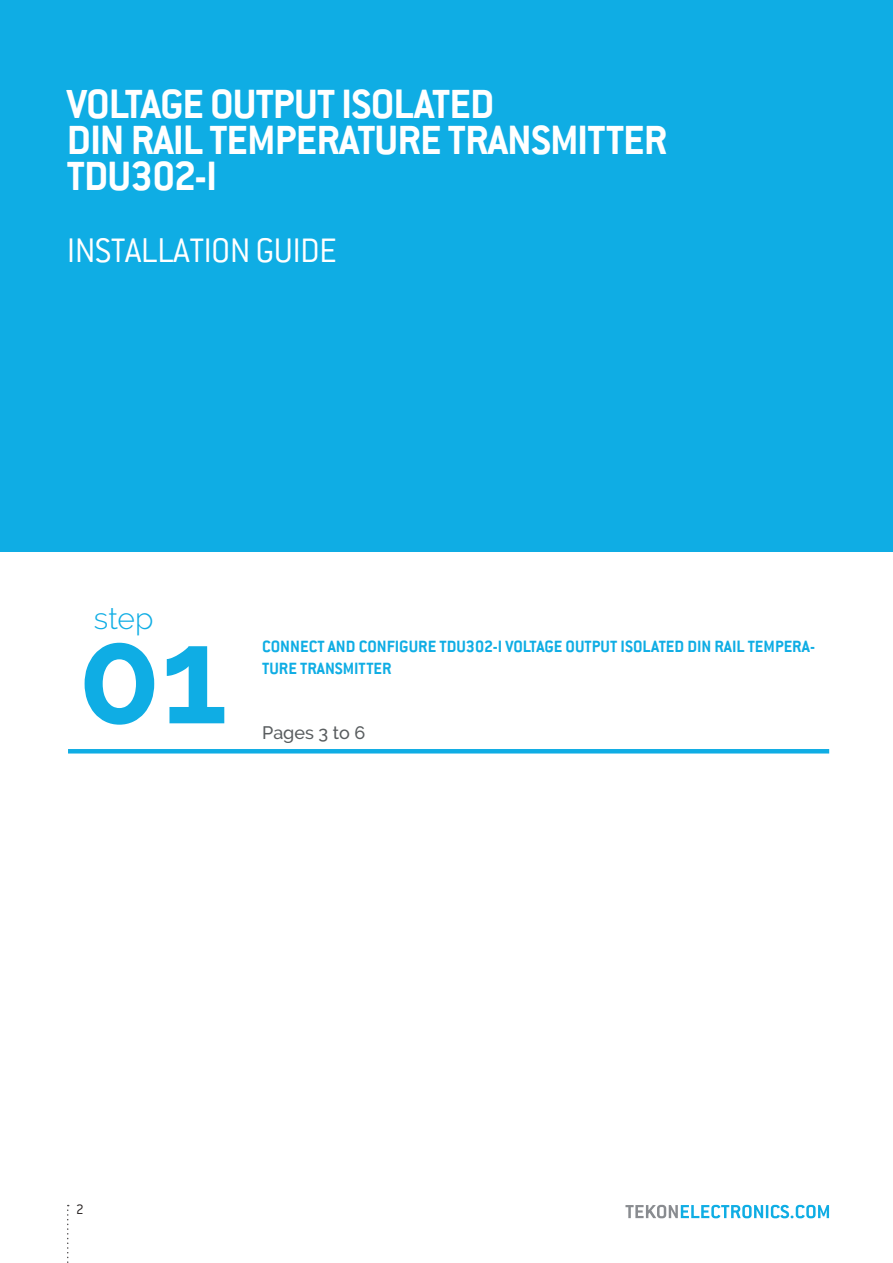
<style>
.page{position:relative;width:893px;height:1263px;background:#fff}
.page>*{position:absolute;margin:0;border:0;box-sizing:border-box;transform-origin:0 0}
.t1{font:700 135px "Raleway";color:#0fade4}
.t2{font:700 45px/36px "Conduit ITC";letter-spacing:-.02em;color:#fff}
.t3{font:300 37.5px "Conduit ITC";letter-spacing:-.02em;color:#fff}
.t4{font:300 30px "Raleway";color:#0fade4}
.t5{font:700 18px/21.6px "Conduit ITC";color:#0fade4}
.t6{font:500 18px "Raleway";color:#595d5f}
.t7{font:300 15px "Conduit ITC";color:#241f1f}
</style>
<div class="page">
<svg style="left:625px;top:1205px;width:204px;height:13px"></svg>
<svg style="left:67px;top:1205px;width:2px;height:58px"></svg>
<hr style="left:68px;top:749px;width:761px;height:4px;background:#0fade4">
<div style="left:0;top:0;width:893px;height:552px;background:#0fade4"></div>
<h2 class="t2" style="left:67px;top:85px;width:602px">VOLTAGE OUTPUT ISOLATED<br>DIN RAIL TEMPERATURE TRANSMITTER<br>TDU302-I</h2>
<h3 class="t3" style="left:67px;top:230px;width:272px">INSTALLATION GUIDE</h3>
<h3 class="t4" style="left:94px;top:601px;width:61px">step</h3>
<h1 class="t1" style="left:78px;top:599px;width:151px">01</h1>
<p class="t5" style="left:262px;top:636px;width:554px">CONNECT AND CONFIGURE TDU302-I VOLTAGE OUTPUT ISOLATED DIN RAIL TEMPERA-<br>TURE TRANSMITTER</p>
<p class="t6" style="left:262px;top:722px;width:105px">Pages 3 to 6</p>
<p class="t7" style="left:76px;top:1201px;width:9px">2</p>
</div>
